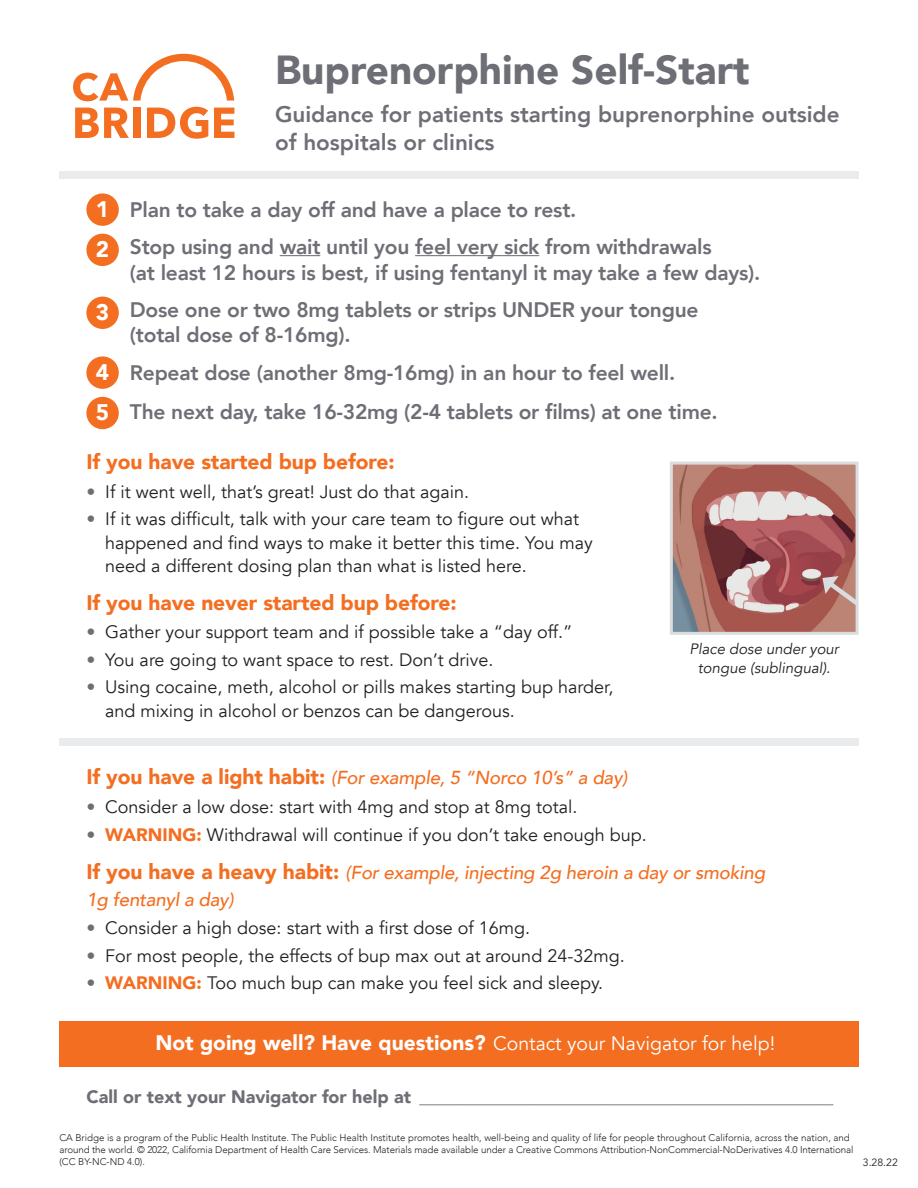
<style>
.page{position:relative;width:918px;height:1188px;background:#fff}
.page>*{position:absolute;margin:0;border:0;box-sizing:border-box;transform-origin:0 0}
.t1{font:900 40.5px "Avenir";color:#6e6f76}
.t2{font:800 22.5px/28.5px "Avenir";color:#6e6f76}
.Head_1{font:900 22.5px "Avenir";color:#fff}
.Head_1-2{font:800 21px/25.5px "Avenir";letter-spacing:-.01em;color:#6e6f76}
.Head_1-3{font:900 21px "Avenir";letter-spacing:-.005em;color:#f36e21}
.Head_1-4{font:19.5px "Avenir";color:#fff}
.Head_1-5{font:italic 500 18.75px/27px "Avenir";letter-spacing:-.01em;color:#f36e21}
.t3{font:18px/23.2px "Avenir";color:#231f20}
.Bullets{font:900 18px "Avenir";color:#6e6f76}
.Bullets-2{font:italic 15px/19.5px "Avenir";color:#231f20;text-align:center}
.Bullets-3{font:10.5px "Avenir";color:#231f20}
.Bullets-4{font:300 9.75px/12px "Avenir";letter-spacing:-.005em;color:#231f20}
.s1{font-weight:900;color:#6e6f76}
.s2{font-weight:900;font-style:normal;font-size:21px}
.s3{font-weight:900;color:#f36e21}
.s4{font-weight:900;font-size:21px}
</style>
<div class="page">
<svg style="left:75px;top:108px;width:54px;height:30px"></svg>
<div style="left:133px;top:108px;width:7px;height:30px;background:#f36e21"></div>
<svg style="left:147px;top:107px;width:61px;height:32px"></svg>
<svg style="left:214px;top:108px;width:20px;height:30px"></svg>
<svg style="left:73px;top:54px;width:161px;height:47px"></svg>
<div style="left:59px;top:1021px;width:800px;height:46px;background:#f36e21"></div>
<div style="left:59px;top:738px;width:800px;height:8px;background:#eaebec"></div>
<img style="left:674px;top:466px;width:181px;height:165px">
<div style="left:670px;top:462px;width:189px;height:173px;border:3px solid #dadddf"></div>
<svg style="left:822px;top:576px;width:37px;height:34px"></svg>
<hr style="left:280px;top:255px;width:40px;height:1px;background:#6e6f76">
<hr style="left:415px;top:255px;width:124px;height:1px;background:#6e6f76">
<div style="left:86px;top:193px;width:33px;height:33px;background:#f36e21;border-radius:50%"></div>
<div style="left:86px;top:234px;width:33px;height:32px;background:#f36e21;border-radius:50%"></div>
<div style="left:86px;top:297px;width:33px;height:32px;background:#f36e21;border-radius:50%"></div>
<div style="left:86px;top:356px;width:33px;height:33px;background:#f36e21;border-radius:50%"></div>
<div style="left:86px;top:397px;width:33px;height:32px;background:#f36e21;border-radius:50%"></div>
<div style="left:59px;top:171px;width:800px;height:7px;background:#eaebec"></div>
<p class="t1" style="left:275px;top:35px;width:476px">Buprenorphine Self-Start</p>
<p class="t2" style="left:275px;top:100px;width:566px">Guidance for patients starting buprenorphine outside of hospitals or clinics</p>
<p class="Head_1" style="left:96px;top:190px;width:15px">1</p>
<p class="Head_1-2" style="left:130px;top:197px;width:448px">Plan to take a day off and have a place to rest.</p>
<p class="Head_1" style="left:96px;top:230px;width:15px">2</p>
<p class="Head_1-2" style="left:130px;top:234px;width:632px">Stop using and wait until you feel very sick from withdrawals<br>(at least 12 hours is best, if using fentanyl it may take a few days).</p>
<p class="Head_1" style="left:96px;top:293px;width:15px">3</p>
<p class="Head_1-2" style="left:130px;top:297px;width:570px">Dose one or two 8mg tablets or strips UNDER your tongue (total dose of 8-16mg).</p>
<p class="Head_1" style="left:96px;top:353px;width:15px">4</p>
<p class="Head_1-2" style="left:130px;top:360px;width:547px">Repeat dose (another 8mg-16mg) in an hour to feel well.</p>
<p class="Head_1" style="left:96px;top:393px;width:15px">5</p>
<p class="Head_1-2" style="left:130px;top:399px;width:589px">The next day, take 16-32mg (2-4 tablets or films) at one time.</p>
<p class="Head_1-3" style="left:86px;top:444px;width:310px">If you have started bup before:</p>
<p class="t3" style="left:86px;top:480px;width:384px"><span class="s1">•</span> If it went well, that’s great! Just do that again.</p>
<p class="t3" style="left:105px;top:508px;width:489px;text-indent:-19px"><span class="s1">•</span> If it was difficult, talk with your care team to figure out what happened and find ways to make it better this time. You may need a different dosing plan than what is listed here.</p>
<p class="Head_1-3" style="left:86px;top:584px;width:372px">If you have never started bup before:</p>
<p class="t3" style="left:86px;top:621px;width:488px"><span class="s1">•</span> Gather your support team and if possible take a “day off.”</p>
<p class="t3" style="left:86px;top:648px;width:409px"><span class="s1">•</span> You are going to want space to rest. Don’t drive.</p>
<p class="t3" style="left:105px;top:676px;width:510px;text-indent:-19px"><span class="s1">•</span> Using cocaine, meth, alcohol or pills makes starting bup harder, and mixing in alcohol or benzos can be dangerous.</p>
<p class="Bullets-2" style="left:689px;top:639px;width:151px">Place dose under your tongue (sublingual).</p>
<p class="Head_1-5" style="left:86px;top:764px;width:543px"><span class="s2">If you have a light habit:</span> (For example, 5 “Norco 10’s” a day)</p>
<p class="t3" style="left:86px;top:795px;width:493px"><span class="s1">•</span> Consider a low dose: start with 4mg and stop at 8mg total.</p>
<p class="t3" style="left:86px;top:823px;width:562px"><span class="s1">•</span> <span class="s3">WARNING:</span> Withdrawal will continue if you don’t take enough bup.</p>
<p class="Head_1-5" style="left:86px;top:859px;width:680px"><span class="s2">If you have a heavy habit:</span> (For example, injecting 2g heroin a day or smoking<br>1g fentanyl a day)</p>
<p class="t3" style="left:86px;top:917px;width:445px"><span class="s1">•</span> Consider a high dose: start with a first dose of 16mg.</p>
<p class="t3" style="left:86px;top:944px;width:540px"><span class="s1">•</span> For most people, the effects of bup max out at around 24-32mg.</p>
<p class="t3" style="left:86px;top:972px;width:518px"><span class="s1">•</span> <span class="s3">WARNING:</span> Too much bup can make you feel sick and sleepy.</p>
<p class="Head_1-4" style="left:155px;top:1031px;width:621px"><span class="s4">Not going well? Have questions?</span> Contact your Navigator for help!</p>
<p class="Bullets" style="left:86px;top:1081px;width:748px">Call or text your Navigator for help at ______________________________________________</p>
<p class="Bullets-4" style="left:59px;top:1131px;width:796px">CA Bridge is a program of the Public Health Institute. The Public Health Institute promotes health, well-being and quality of life for people throughout California, across the nation, and around the world. © 2022, California Department of Health Care Services. Materials made available under a Creative Commons Attribution-NonCommercial-NoDerivatives 4.0 International (CC BY-NC-ND 4.0).</p>
<p class="Bullets-3" style="left:863px;top:1156px;width:37px">3.28.22</p>
</div>
